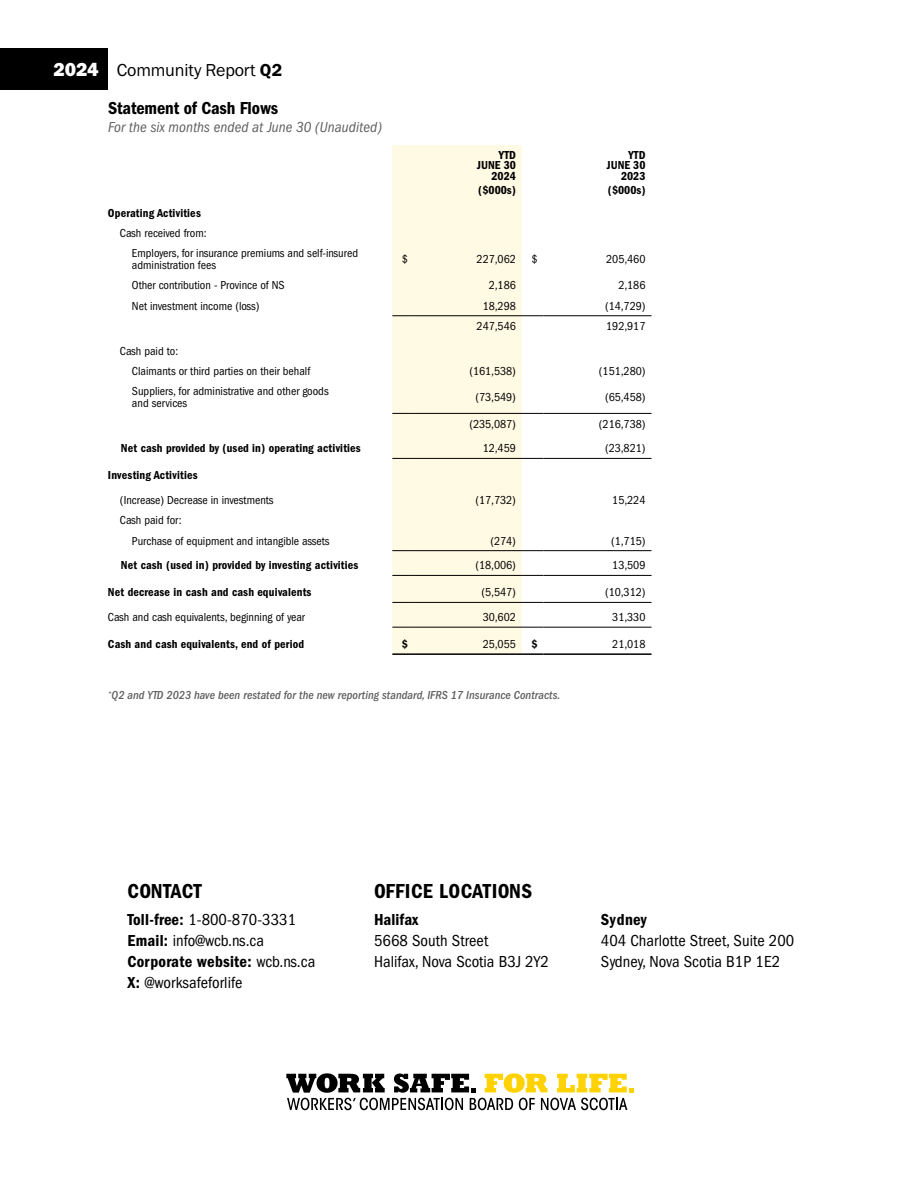
<style>
.page{position:relative;width:918px;height:1188px;background:#fff}
.page>*{position:absolute;margin:0;border:0;box-sizing:border-box;transform-origin:0 0}
.t1{font:21px "Franklin Gothic LT Pro Cn Dm";letter-spacing:.02em;color:#000}
.t2{font:18px "Franklin Gothic URW Boo";letter-spacing:-.01em;color:#000}
.t3{font:18px "Franklin Gothic LT Pro Cn Dm";letter-spacing:-.005em;color:#000}
.t4{font:condensed 16.5px/21px "Franklin Gothic LT Pro";letter-spacing:.005em;color:#000}
.t5{font:16.5px "Franklin Gothic LT Pro Cn Dm";letter-spacing:.015em;color:#000}
.t6{font:italic condensed 15px "Franklin Gothic LT Pro";letter-spacing:.005em;color:#5f6062}
.t7{font:condensed 12px/20.2px "Franklin Gothic LT Pro";color:#000}
.t8{font:12px/10.6px "Franklin Gothic LT Pro Cn Dm";letter-spacing:.015em;color:#000;text-align:right}
.t9{font:italic 500 condensed 12px "Franklin Gothic LT Pro";color:#5f6062}
.s1{font-family:"Franklin Gothic URW Hea";font-size:19.5px;color:#fff}
.s2{font-family:"Franklin Gothic URW Dem"}
.s3{font-family:"Franklin Gothic LT Pro Cn Dm";font-stretch:normal}
.s4{font-family:"Franklin Gothic LT Pro";font-stretch:condensed}
</style>
<div class="page">
<svg style="left:286px;top:1073px;width:348px;height:37px"></svg>
<div style="left:0;top:48px;width:108px;height:41px;background:#000"></div>
<div style="left:392px;top:145px;width:130px;height:508px;background:#fffae3"></div>
<svg style="left:392px;top:413px;width:22px;height:1px"></svg>
<hr style="left:414px;top:413px;width:108px;height:1px;background:#000">
<svg style="left:522px;top:413px;width:22px;height:1px"></svg>
<hr style="left:544px;top:413px;width:108px;height:1px;background:#000">
<svg style="left:392px;top:458px;width:22px;height:1px"></svg>
<hr style="left:414px;top:458px;width:108px;height:1px;background:#000">
<svg style="left:522px;top:458px;width:22px;height:1px"></svg>
<hr style="left:544px;top:458px;width:108px;height:1px;background:#000">
<svg style="left:392px;top:315px;width:22px;height:1px"></svg>
<hr style="left:414px;top:315px;width:108px;height:1px;background:#000">
<svg style="left:522px;top:315px;width:22px;height:1px"></svg>
<hr style="left:544px;top:315px;width:108px;height:1px;background:#000">
<svg style="left:392px;top:627px;width:22px;height:1px"></svg>
<hr style="left:414px;top:627px;width:108px;height:1px;background:#000">
<svg style="left:522px;top:627px;width:22px;height:1px"></svg>
<hr style="left:544px;top:627px;width:108px;height:1px;background:#000">
<svg style="left:392px;top:602px;width:22px;height:1px"></svg>
<hr style="left:414px;top:602px;width:108px;height:1px;background:#000">
<svg style="left:522px;top:602px;width:22px;height:1px"></svg>
<hr style="left:544px;top:602px;width:108px;height:1px;background:#000">
<svg style="left:392px;top:575px;width:22px;height:1px"></svg>
<hr style="left:414px;top:575px;width:108px;height:1px;background:#000">
<svg style="left:522px;top:575px;width:22px;height:1px"></svg>
<hr style="left:544px;top:575px;width:108px;height:1px;background:#000">
<svg style="left:392px;top:550px;width:22px;height:1px"></svg>
<hr style="left:414px;top:550px;width:108px;height:1px;background:#000">
<svg style="left:522px;top:550px;width:22px;height:1px"></svg>
<hr style="left:544px;top:550px;width:108px;height:1px;background:#000">
<hr style="left:392px;top:653px;width:22px;height:2px;background:#000">
<hr style="left:414px;top:653px;width:108px;height:2px;background:#000">
<hr style="left:522px;top:653px;width:22px;height:2px;background:#000">
<hr style="left:544px;top:653px;width:108px;height:2px;background:#000">
<h2 class="t2" style="left:54px;top:58px;width:230px"><span class="s1">2024</span> Community Report <span class="s2">Q2</span></h2>
<h2 class="t3" style="left:108px;top:97px;width:172px">Statement of Cash Flows</h2>
<p class="t6" style="left:108px;top:118px;width:275px">For the six months ended at June 30 (Unaudited)</p>
<p class="t8" style="left:108px;top:207px;width:94px">Operating Activities</p>
<p class="t7" style="left:132px;top:223px;width:228px;text-indent:-12px">Cash received from:<br>Employers, for insurance premiums and self-insured</p>
<p class="t7" style="left:132px;top:255px;width:86px">administration fees</p>
<p class="t8" style="left:477px;top:149px;width:40px">YTD<br>JUNE 30<br>2024</p>
<p class="t8" style="left:478px;top:185px;width:39px">($000s)</p>
<p class="t8" style="left:607px;top:149px;width:40px">YTD<br>JUNE 30<br>2023</p>
<p class="t8" style="left:608px;top:185px;width:39px">($000s)</p>
<p class="t7" style="left:402px;top:249px;width:8px">$</p>
<p class="t7" style="left:477px;top:249px;width:41px">227,062</p>
<p class="t7" style="left:531px;top:249px;width:8px">$</p>
<p class="t7" style="left:606px;top:249px;width:41px">205,460</p>
<p class="t7" style="left:132px;top:276px;width:154px">Other contribution - Province of NS</p>
<p class="t7" style="left:489px;top:276px;width:29px">2,186</p>
<p class="t7" style="left:618px;top:276px;width:29px">2,186</p>
<p class="t7" style="left:132px;top:296px;width:129px">Net investment income (loss)</p>
<p class="t7" style="left:483px;top:296px;width:35px">18,298</p>
<p class="t7" style="left:605px;top:296px;width:42px">(14,729)</p>
<p class="t7" style="left:477px;top:316px;width:41px">247,546</p>
<p class="t7" style="left:606px;top:316px;width:41px">192,917</p>
<p class="t7" style="left:132px;top:341px;width:180px;text-indent:-12px">Cash paid to:<br>Claimants or third parties on their behalf</p>
<p class="t7" style="left:469px;top:361px;width:48px">(161,538)</p>
<p class="t7" style="left:599px;top:361px;width:48px">(151,280)</p>
<p class="t7" style="left:132px;top:385px;width:198px;line-height:12px">Suppliers, for administrative and other goods and services</p>
<p class="t7" style="left:475px;top:387px;width:42px">(73,549)</p>
<p class="t7" style="left:605px;top:387px;width:42px">(65,458)</p>
<p class="t7" style="left:469px;top:414px;width:48px">(235,087)</p>
<p class="t7" style="left:599px;top:414px;width:48px">(216,738)</p>
<p class="t8" style="left:121px;top:443px;width:241px">Net cash provided by (used in) operating activities</p>
<p class="t7" style="left:483px;top:438px;width:35px">12,459</p>
<p class="t7" style="left:605px;top:438px;width:42px">(23,821)</p>
<p class="t8" style="left:108px;top:470px;width:91px">Investing Activities</p>
<p class="t7" style="left:120px;top:490px;width:155px">(Increase) Decrease in investments</p>
<p class="t7" style="left:475px;top:490px;width:42px">(17,732)</p>
<p class="t7" style="left:612px;top:490px;width:35px">15,224</p>
<p class="t7" style="left:132px;top:510px;width:199px;text-indent:-12px">Cash paid for:<br>Purchase of equipment and intangible assets</p>
<p class="t7" style="left:490px;top:531px;width:27px">(274)</p>
<p class="t7" style="left:611px;top:531px;width:36px">(1,715)</p>
<p class="t8" style="left:121px;top:560px;width:239px">Net cash (used in) provided by investing activities</p>
<p class="t7" style="left:475px;top:555px;width:42px">(18,006)</p>
<p class="t7" style="left:612px;top:555px;width:35px">13,509</p>
<p class="t8" style="left:108px;top:587px;width:205px">Net decrease in cash and cash equivalents</p>
<p class="t7" style="left:482px;top:582px;width:36px">(5,547)</p>
<p class="t7" style="left:605px;top:582px;width:42px">(10,312)</p>
<p class="t7" style="left:108px;top:607px;width:199px">Cash and cash equivalents, beginning of year</p>
<p class="t7" style="left:483px;top:607px;width:35px">30,602</p>
<p class="t7" style="left:612px;top:607px;width:35px">31,330</p>
<p class="t8" style="left:108px;top:639px;width:198px">Cash and cash equivalents, end of period</p>
<p class="t8" style="left:402px;top:639px;width:8px">$</p>
<p class="t7" style="left:483px;top:634px;width:35px">25,055</p>
<p class="t8" style="left:531px;top:639px;width:8px">$</p>
<p class="t7" style="left:612px;top:634px;width:35px">21,018</p>
<p class="t9" style="left:108px;top:688px;width:454px"><sup>*</sup>Q2 and YTD 2023 have been restated for the new reporting standard, IFRS 17 Insurance Contracts.</p>
<h1 class="t1" style="left:128px;top:879px;width:76px">CONTACT</h1>
<h1 class="t1" style="left:374px;top:879px;width:160px">OFFICE LOCATIONS</h1>
<h3 class="t4" style="left:128px;top:909px;width:170px"><span class="s3">Toll-free:</span> 1-800-870-3331<br><span class="s3">Email:</span> info@wcb.ns.ca</h3>
<h3 class="t5" style="left:128px;top:952px;width:189px">Corporate website: <span class="s4">wcb.ns.ca</span></h3>
<h3 class="t4" style="left:128px;top:972px;width:116px"><span class="s3">X:</span> @worksafeforlife</h3>
<h3 class="t5" style="left:374px;top:910px;width:46px">Halifax</h3>
<h3 class="t4" style="left:374px;top:930px;width:176px">5668 South Street<br>Halifax, Nova Scotia B3J 2Y2</h3>
<h3 class="t5" style="left:601px;top:910px;width:47px">Sydney</h3>
<h3 class="t4" style="left:601px;top:930px;width:195px">404 Charlotte Street, Suite 200<br>Sydney, Nova Scotia B1P 1E2</h3>
</div>
